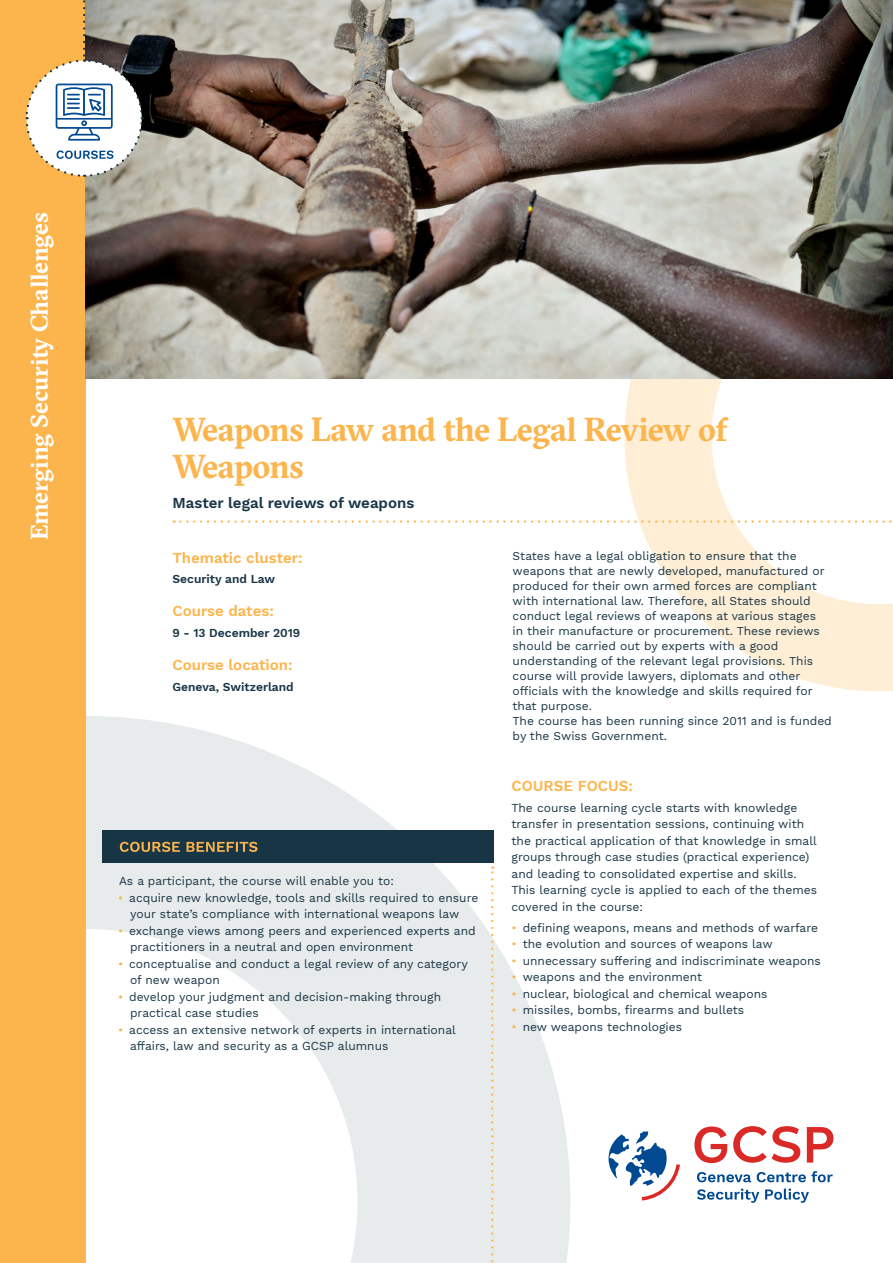
<style>
.page{position:relative;width:893px;height:1263px;background:#fff}
.page>*{position:absolute;margin:0;border:0;box-sizing:border-box;transform-origin:0 0}
.Main_heading{font:700 33px/37.5px "GT Sectra";letter-spacing:-.02em;color:#fcb54c}
.t1{font:700 24px "GT Sectra";letter-spacing:-.005em;color:#fff}
.Sub-heads_yellow{font:600 15px "Work Sans";color:#fcb54c}
.Sub-heading{font:600 15px "Work Sans";color:#183545}
.Sub-heads_yellow-2{font:12px/16.5px "Work Sans";color:#183545}
.t2{font:600 12px "Work Sans";color:#183545}
.Course_benefits{font:12px "Work Sans";color:#183545}
.Body_copy{font:11.85px/15px "Work Sans";color:#183545}
.s1{color:#fcb54c}
</style>
<div class="page">
<svg style="left:85px;top:716px;width:485px;height:547px"></svg>
<svg style="left:624px;top:378px;width:269px;height:313px"></svg>
<svg style="left:491px;top:866px;width:2px;height:397px"></svg>
<div style="left:102px;top:830px;width:392px;height:33px;background:#183545"></div>
<svg style="left:120px;top:842px;width:137px;height:10px"></svg>
<div style="left:0;top:0;width:85px;height:1263px;background:#fcb54c"></div>
<svg style="left:608px;top:1131px;width:72px;height:69px"></svg>
<svg style="left:694px;top:1126px;width:33px;height:37px"></svg>
<svg style="left:733px;top:1126px;width:67px;height:37px"></svg>
<svg style="left:807px;top:1127px;width:26px;height:35px"></svg>
<svg style="left:697px;top:1172px;width:54px;height:10px"></svg>
<svg style="left:757px;top:1171px;width:76px;height:11px"></svg>
<svg style="left:697px;top:1188px;width:62px;height:15px"></svg>
<svg style="left:765px;top:1188px;width:44px;height:15px"></svg>
<img style="left:85px;top:0;width:808px;height:378px">
<svg style="left:174px;top:520px;width:719px;height:3px"></svg>
<svg style="left:25px;top:0;width:119px;height:178px"></svg>
<p class="t1" style="left:25px;top:540px;width:329px;rotate:-90deg">Emerging Security Challenges</p>
<p class="Main_heading" style="left:173px;top:411px;width:557px">Weapons Law and the Legal Review of<br>Weapons</p>
<p class="Sub-heading" style="left:173px;top:494px;width:243px">Master legal reviews of weapons</p>
<p class="Sub-heads_yellow" style="left:173px;top:549px;width:132px">Thematic cluster:</p>
<p class="t2" style="left:173px;top:572px;width:104px">Security and Law</p>
<p class="Sub-heads_yellow" style="left:173px;top:602px;width:103px">Course dates:</p>
<p class="t2" style="left:173px;top:626px;width:129px">9 - 13 December 2019</p>
<p class="Sub-heads_yellow" style="left:173px;top:656px;width:122px">Course location:</p>
<p class="t2" style="left:173px;top:680px;width:123px">Geneva, Switzerland</p>
<p class="Course_benefits" style="left:119px;top:874px;width:277px">As a participant, the course will enable you to:</p>
<p class="Sub-heads_yellow-2" style="left:118px;top:890px;width:362px;text-align:center"><span class="s1">•</span> acquire new knowledge, tools and skills required to ensure your state’s compliance with international weapons law</p>
<p class="Sub-heads_yellow-2" style="left:130px;top:923px;width:347px;text-indent:-12px"><span class="s1">•</span> exchange views among peers and experienced experts and practitioners in a neutral and open environment</p>
<p class="Sub-heads_yellow-2" style="left:130px;top:956px;width:339px;text-indent:-12px"><span class="s1">•</span> conceptualise and conduct a legal review of any category of new weapon</p>
<p class="Sub-heads_yellow-2" style="left:130px;top:989px;width:313px;text-indent:-12px"><span class="s1">•</span> develop your judgment and decision-making through practical case studies</p>
<p class="Sub-heads_yellow-2" style="left:130px;top:1022px;width:327px;text-indent:-12px"><span class="s1">•</span> access an extensive network of experts in international affairs, law and security as a GCSP alumnus</p>
<p class="Body_copy" style="left:513px;top:549px;width:313px">States have a legal obligation to ensure that the weapons that are newly developed, manufactured or produced for their own armed forces are compliant with international law. Therefore, all States should conduct legal reviews of weapons at various stages in their manufacture or procurement. These reviews should be carried out by experts with a good understanding of the relevant legal provisions. This course will provide lawyers, diplomats and other officials with the knowledge and skills required for that purpose.</p>
<p class="Body_copy" style="left:513px;top:714px;width:321px">The course has been running since 2011 and is funded by the Swiss Government.</p>
<p class="Sub-heads_yellow" style="left:512px;top:777px;width:123px">COURSE FOCUS:</p>
<p class="Sub-heads_yellow-2" style="left:512px;top:800px;width:307px">The course learning cycle starts with knowledge transfer in presentation sessions, continuing with the practical application of that knowledge in small groups through case studies (practical experience) and leading to consolidated expertise and skills.<br>This learning cycle is applied to each of the themes covered in the course:</p>
<p class="Sub-heads_yellow-2" style="left:512px;top:920px;width:308px"><span class="s1">•</span> defining weapons, means and methods of warfare</p>
<p class="Sub-heads_yellow-2" style="left:512px;top:936px;width:263px"><span class="s1">•</span> the evolution and sources of weapons law</p>
<p class="Sub-heads_yellow-2" style="left:512px;top:953px;width:311px"><span class="s1">•</span> unnecessary suffering and indiscriminate weapons</p>
<p class="Sub-heads_yellow-2" style="left:512px;top:969px;width:192px"><span class="s1">•</span> weapons and the environment</p>
<p class="Sub-heads_yellow-2" style="left:512px;top:986px;width:257px"><span class="s1">•</span> nuclear, biological and chemical weapons</p>
<p class="Sub-heads_yellow-2" style="left:512px;top:1002px;width:234px"><span class="s1">•</span> missiles, bombs, firearms and bullets</p>
<p class="Sub-heads_yellow-2" style="left:512px;top:1019px;width:172px"><span class="s1">•</span> new weapons technologies</p>
</div>
